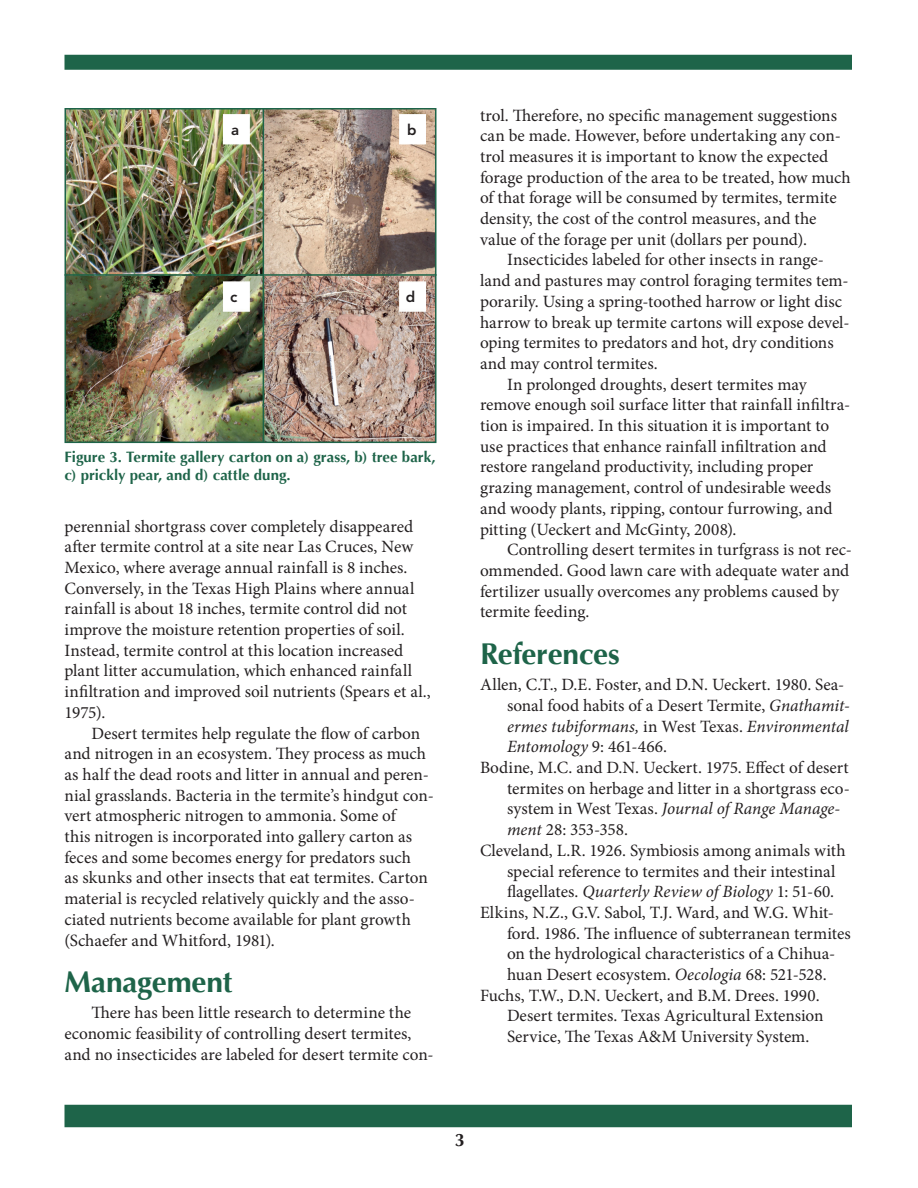
<style>
.page{position:relative;width:918px;height:1188px;background:#fff}
.page>*{position:absolute;margin:0;border:0;box-sizing:border-box;transform-origin:0 0}
.Main_heads{font:700 30px "Optima";letter-spacing:-.01em;color:#1e6449}
.subheads{font:700 18px "Optima";color:#231f20}
.body_text{font:17.25px/20.7px "Minion Pro";color:#231f20}
.references{font:17.25px/20.7px "Minion Pro";color:#231f20}
.captions{font:700 15px/18px "Optima";letter-spacing:.005em;color:#1e6449}
.subheads-2{font:800 15px "Avenir";color:#231f20}
.s1{font-style:italic}
</style>
<div class="page">
<div style="left:64px;top:1105px;width:788px;height:22px;background:#1e6449"></div>
<div style="left:64px;top:55px;width:788px;height:15px;background:#1e6449"></div>
<img style="left:67px;top:111px;width:366px;height:329px">
<div style="left:64px;top:108px;width:372px;height:335px;border:2px solid #1e6449"></div>
<hr style="left:64px;top:274px;width:372px;height:2px;background:#1e6449">
<hr style="left:263px;top:108px;width:1px;height:334px;background:#1e6449">
<p class="subheads-2" style="left:231px;top:121px;width:10px">a</p>
<p class="subheads-2" style="left:230px;top:288px;width:9px">c</p>
<p class="subheads-2" style="left:407px;top:121px;width:11px">b</p>
<p class="subheads-2" style="left:406px;top:288px;width:11px">d</p>
<p class="captions" style="left:64px;top:448px;width:373px">Figure 3. Termite gallery carton on a) grass, b) tree bark, c) prickly pear, and d) cattle dung.</p>
<p class="body_text" style="left:64px;top:516px;width:368px">perennial shortgrass cover completely disappeared after termite control at a site near Las Cruces, New Mexico, where average annual rainfall is 8 inches.<br>Conversely, in the Texas High Plains where annual rainfall is about 18 inches, termite control did not improve the moisture retention properties of soil.<br>Instead, termite control at this location increased plant litter accumulation, which enhanced rainfall infiltration and improved soil nutrients (Spears et al., 1975).</p>
<p class="body_text" style="left:64px;top:723px;width:371px;text-indent:27px">Desert termites help regulate the flow of carbon and nitrogen in an ecosystem. They process as much as half the dead roots and litter in annual and peren&shy;nial grasslands. Bacteria in the termite’s hindgut con&shy;vert atmospheric nitrogen to ammonia. Some of<br>this nitrogen is incorporated into gallery carton as feces and some becomes energy for predators such<br>as skunks and other insects that eat termites. Carton material is recycled relatively quickly and the asso&shy;ciated nutrients become available for plant growth (Schaefer and Whitford, 1981).</p>
<p class="Main_heads" style="left:64px;top:965px;width:170px">Management</p>
<p class="body_text" style="left:64px;top:1003px;width:371px;text-indent:27px">There has been little research to determine the economic feasibility of controlling desert termites, and no insecticides are labeled for desert termite con-</p>
<p class="body_text" style="left:480px;top:105px;width:372px">trol. Therefore, no specific management suggestions can be made. However, before undertaking any con&shy;trol measures it is important to know the expected forage production of the area to be treated, how much of that forage will be consumed by termites, termite density, the cost of the control measures, and the value of the forage per unit (dollars per pound).</p>
<p class="body_text" style="left:480px;top:250px;width:371px;text-indent:27px">Insecticides labeled for other insects in range&shy;land and pastures may control foraging termites tem&shy;porarily. Using a spring-toothed harrow or light disc harrow to break up termite cartons will expose devel&shy;oping termites to predators and hot, dry conditions and may control termites.</p>
<p class="body_text" style="left:480px;top:374px;width:372px;text-indent:27px">In prolonged droughts, desert termites may remove enough soil surface litter that rainfall infiltra&shy;tion is impaired. In this situation it is important to use practices that enhance rainfall infiltration and restore rangeland productivity, including proper grazing management, control of undesirable weeds and woody plants, ripping, contour furrowing, and pitting (Ueckert and McGinty, 2008).</p>
<p class="body_text" style="left:480px;top:539px;width:373px;text-indent:27px">Controlling desert termites in turfgrass is not rec&shy;ommended. Good lawn care with adequate water and fertilizer usually overcomes any problems caused by termite feeding.</p>
<p class="Main_heads" style="left:480px;top:637px;width:141px">References</p>
<p class="references" style="left:507px;top:674px;width:344px;text-indent:-27px">Allen, C.T., D.E. Foster, and D.N. Ueckert. 1980. Sea&shy;sonal food habits of a Desert Termite, <span class="s1">Gnathamit&shy;ermes tubiformans,</span> in West Texas. <span class="s1">Environmental Entomology</span> 9: 461-466.</p>
<p class="references" style="left:507px;top:757px;width:344px;text-indent:-27px">Bodine, M.C. and D.N. Ueckert. 1975. Effect of desert termites on herbage and litter in a shortgrass eco&shy;system in West Texas. <span class="s1">Journal of Range Manage&shy;ment</span> 28: 353-358.</p>
<p class="references" style="left:507px;top:840px;width:340px;text-indent:-27px">Cleveland, L.R. 1926. Symbiosis among animals with special reference to termites and their intestinal flagellates. <span class="s1">Quarterly Review of Biology</span> 1: 51-60.</p>
<p class="references" style="left:507px;top:902px;width:345px;text-indent:-27px">Elkins, N.Z., G.V. Sabol, T.J. Ward, and W.G. Whit&shy;ford. 1986. The influence of subterranean termites on the hydrological characteristics of a Chihua&shy;huan Desert ecosystem. <span class="s1">Oecologia</span> 68: 521-528.</p>
<p class="references" style="left:507px;top:985px;width:318px;text-indent:-27px">Fuchs, T.W., D.N. Ueckert, and B.M. Drees. 1990.<br>Desert termites. Texas Agricultural Extension<br>Service, The Texas A&amp;M University System.</p>
<p class="subheads" style="left:455px;top:1129px;width:12px">3</p>
</div>
